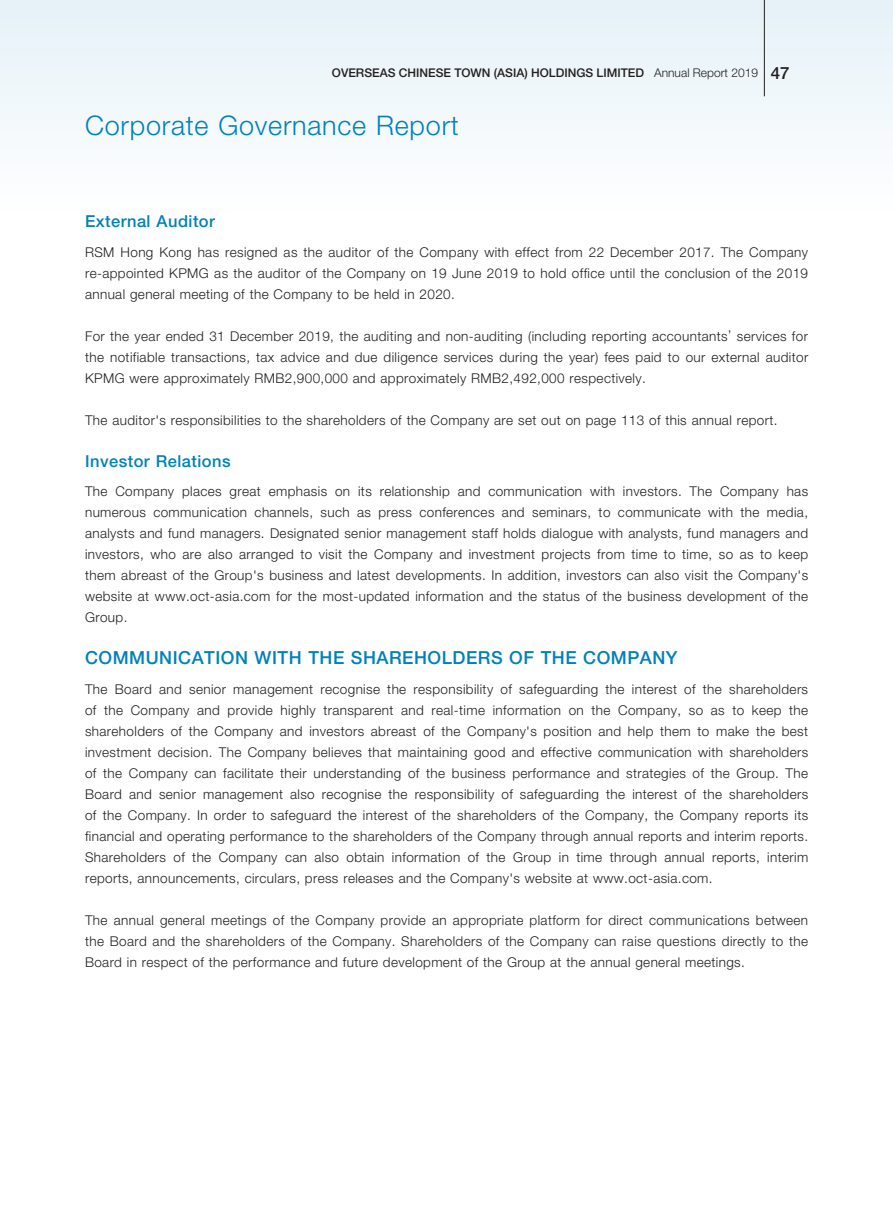
<style>
.page{position:relative;width:893px;height:1212px;background:#fff}
.page>*{position:absolute;margin:0;border:0;box-sizing:border-box;transform-origin:0 0}
.t1{font:300 27px "Helvetica Neue LT Std";letter-spacing:.03em;color:#0081bb}
.t2{font:500 18px "Helvetica Neue LT Std";letter-spacing:.03em;color:#0081bb}
.t3{font:500 16.5px "Helvetica Neue LT Std";letter-spacing:.03em;color:#0081bb}
.t4{font:300 13.5px/21px "Helvetica Neue LT Std";letter-spacing:.03em;color:#231f20;text-align:justify}
.t5{font:500 12px "Helvetica Neue LT Std";color:#231f20}
.s1{font-weight:300}
.s2{font-size:16.95px}
</style>
<div class="page">
<div style="left:0;top:0;width:893px;height:213px;background:#f2f8fb"></div>
<hr style="left:764px;top:0;width:1px;height:96px;background:#231f20">
<p class="t5" style="left:332px;top:66px;width:459px">OVERSEAS CHINESE TOWN (ASIA) HOLDINGS LIMITED <span class="s1">Annual Report 2019</span> <span class="s2">47</span></p>
<h1 class="t1" style="left:85px;top:109px;width:375px">Corporate Governance Report</h1>
<p class="t3" style="left:85px;top:212px;width:131px">External Auditor</p>
<p class="t4" style="left:85px;top:241px;width:724px">RSM Hong Kong has resigned as the auditor of the Company with effect from 22 December 2017. The Company re-appointed KPMG as the auditor of the Company on 19 June 2019 to hold office until the conclusion of the 2019 annual general meeting of the Company to be held in 2020.</p>
<p class="t4" style="left:85px;top:325px;width:725px">For the year ended 31 December 2019, the auditing and non-auditing (including reporting accountants’ services for the notifiable transactions, tax advice and due diligence services during the year) fees paid to our external auditor KPMG were approximately RMB2,900,000 and approximately RMB2,492,000 respectively.</p>
<p class="t4" style="left:85px;top:409px;width:694px">The auditor's responsibilities to the shareholders of the Company are set out on page 113 of this annual report.</p>
<p class="t3" style="left:85px;top:451px;width:147px">Investor Relations</p>
<p class="t4" style="left:85px;top:481px;width:725px">The Company places great emphasis on its relationship and communication with investors. The Company has numerous communication channels, such as press conferences and seminars, to communicate with the media, analysts and fund managers. Designated senior management staff holds dialogue with analysts, fund managers and investors, who are also arranged to visit the Company and investment projects from time to time, so as to keep them abreast of the Group's business and latest developments. In addition, investors can also visit the Company's website at www.oct-asia.com for the most-updated information and the status of the business development of the Group.</p>
<h2 class="t2" style="left:85px;top:647px;width:594px">COMMUNICATION WITH THE SHAREHOLDERS OF THE COMPANY</h2>
<p class="t4" style="left:85px;top:678px;width:725px">The Board and senior management recognise the responsibility of safeguarding the interest of the shareholders of the Company and provide highly transparent and real-time information on the Company, so as to keep the shareholders of the Company and investors abreast of the Company's position and help them to make the best investment decision. The Company believes that maintaining good and effective communication with shareholders of the Company can facilitate their understanding of the business performance and strategies of the Group. The Board and senior management also recognise the responsibility of safeguarding the interest of the shareholders of the Company. In order to safeguard the interest of the shareholders of the Company, the Company reports its financial and operating performance to the shareholders of the Company through annual reports and interim reports.<br>Shareholders of the Company can also obtain information of the Group in time through annual reports, interim reports, announcements, circulars, press releases and the Company's website at www.oct-asia.com.</p>
<p class="t4" style="left:85px;top:909px;width:725px">The annual general meetings of the Company provide an appropriate platform for direct communications between the Board and the shareholders of the Company. Shareholders of the Company can raise questions directly to the Board in respect of the performance and future development of the Group at the annual general meetings.</p>
</div>
